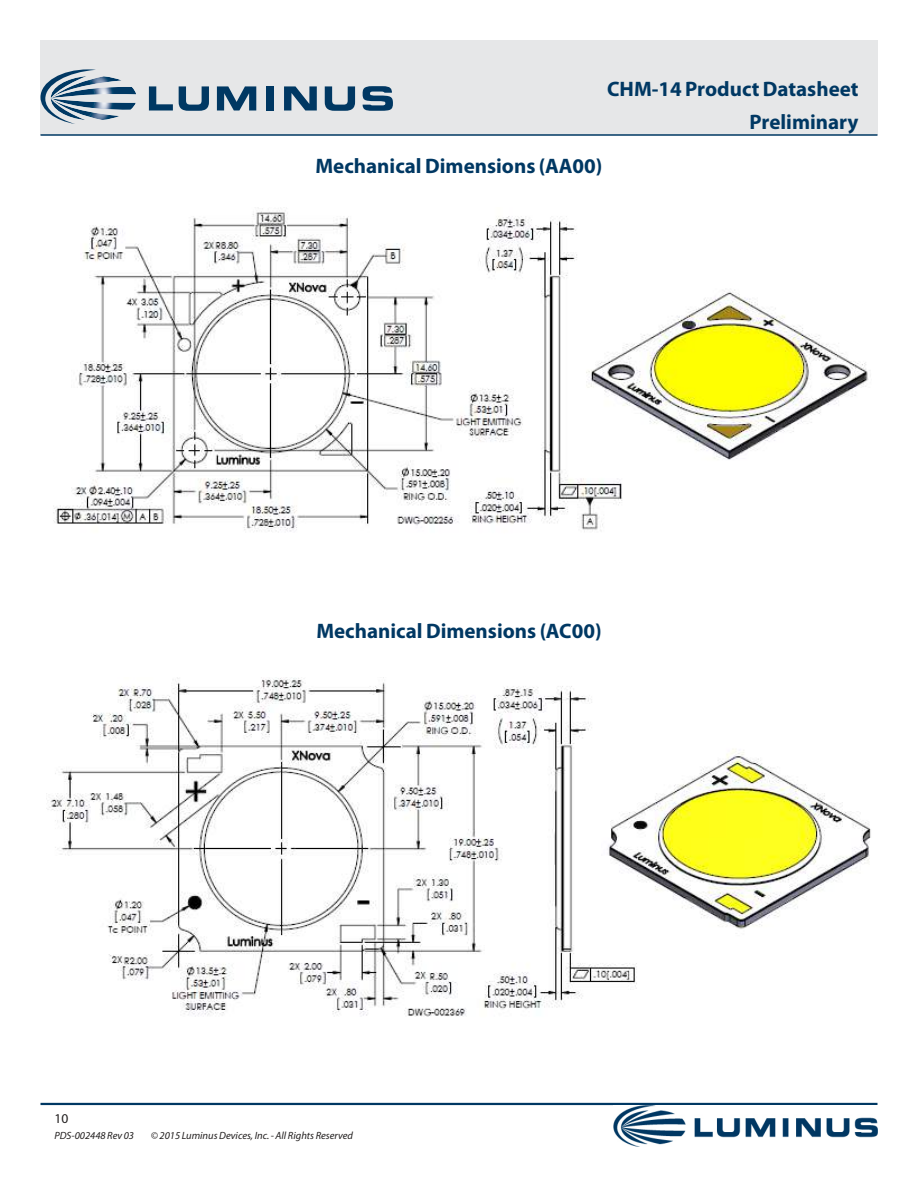
<style>
.page{position:relative;width:918px;height:1188px;background:#fff}
.page>*{position:absolute;margin:0;border:0;box-sizing:border-box;transform-origin:0 0}
.t1{font:700 21px/33px "Myriad Pro";color:#003863;text-align:right}
.t2{font:13.5px "Myriad Pro";color:#221f1f}
.t3{font:italic 10.5px "Myriad Pro";color:#221f1f}
</style>
<div class="page">
<div style="left:41px;top:40px;width:837px;height:95px;background:#e6e7e8"></div>
<hr style="left:41px;top:1103px;width:837px;height:2px;background:#003863">
<hr style="left:41px;top:134px;width:837px;height:2px;background:#003863">
<img style="left:96px;top:102px;width:7px;height:18px">
<svg style="left:40px;top:69px;width:56px;height:55px"></svg>
<svg style="left:149px;top:86px;width:24px;height:25px"></svg>
<svg style="left:179px;top:86px;width:30px;height:25px"></svg>
<svg style="left:217px;top:86px;width:39px;height:25px"></svg>
<div style="left:266px;top:86px;width:8px;height:25px;background:#003863"></div>
<svg style="left:284px;top:86px;width:33px;height:25px"></svg>
<svg style="left:325px;top:86px;width:30px;height:25px"></svg>
<svg style="left:363px;top:86px;width:30px;height:25px"></svg>
<img style="left:614px;top:1105px;width:264px;height:41px">
<img style="left:53px;top:208px;width:816px;height:324px">
<img style="left:47px;top:677px;width:824px;height:340px">
<p class="t1" style="left:607px;top:74px;width:253px">CHM-14 Product Datasheet<br>Preliminary</p>
<p class="t1" style="left:315px;top:151px;width:289px">Mechanical Dimensions (AA00)</p>
<p class="t1" style="left:316px;top:617px;width:287px">Mechanical Dimensions (AC00)</p>
<p class="t2" style="left:54px;top:1113px;width:15px">10</p>
<p class="t3" style="left:54px;top:1132px;width:81px">PDS-002448 Rev 03</p>
<p class="t3" style="left:151px;top:1132px;width:204px">© 2015 Luminus Devices, Inc. - All Rights Reserved</p>
</div>
